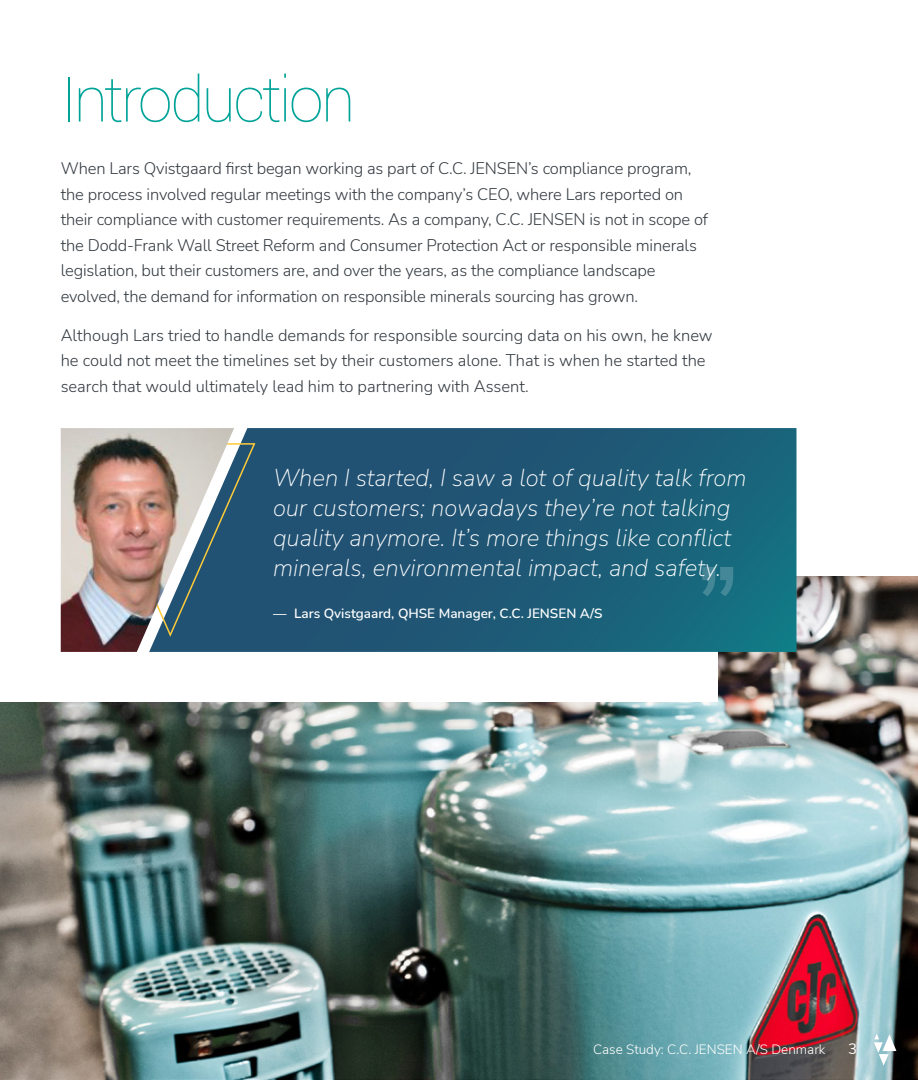
<style>
.page{position:relative;width:918px;height:1080px;background:#fff}
.page>*{position:absolute;margin:0;border:0;box-sizing:border-box;transform-origin:0 0}
.Chapter_Title{font:100 63px "Roboto";letter-spacing:-.045em;color:#00a398}
.Pull_Quote{font:italic 200 24px/30px "Nunito";color:#fff}
.Body{font:300 16.5px/25.5px "Nunito";letter-spacing:-.01em;color:#343a40}
.t1{font:15px "Nunito Sans";color:#fff}
.Name___Job_Title{font:600 13.5px "Nunito";color:#fff}
.t2{font:300 13.5px "Nunito Sans";color:#fff}
</style>
<div class="page">
<img style="left:0;top:576px;width:918px;height:504px">
<div style="left:0;top:324px;width:718px;height:378px;background:#fff"></div>
<svg style="left:234px;top:428px;width:562px;height:224px;background:#1d5b77"></svg>
<div style="left:234px;top:442px;width:22px;height:197px;background:#215273"></div>
<img style="left:61px;top:428px;width:173px;height:224px">
<svg style="left:702px;top:567px;width:31px;height:29px"></svg>
<svg style="left:874px;top:1034px;width:22px;height:32px"></svg>
<p class="Chapter_Title" style="left:61px;top:55px;width:296px">Introduction</p>
<p class="Body" style="left:61px;top:155px;width:649px">When Lars Qvistgaard first began working as part of C.C. JENSEN’s compliance program, the process involved regular meetings with the company’s CEO, where Lars reported on their compliance with customer requirements. As a company, C.C. JENSEN is not in scope of the Dodd-Frank Wall Street Reform and Consumer Protection Act or responsible minerals legislation, but their customers are, and over the years, as the compliance landscape evolved, the demand for information on responsible minerals sourcing has grown.</p>
<p class="Body" style="left:61px;top:321px;width:654px">Although Lars tried to handle demands for responsible sourcing data on his own, he knew he could not meet the timelines set by their customers alone. That is when he started the search that would ultimately lead him to partnering with Assent.</p>
<p class="Pull_Quote" style="left:273px;top:462px;width:475px">When I started, I saw a lot of quality talk from our customers; nowadays they’re not talking quality anymore. It’s more things like conflict minerals, environmental impact, and safety.</p>
<p class="Name___Job_Title" style="left:273px;top:604px;width:331px">— Lars Qvistgaard, QHSE Manager, C.C. JENSEN A/S</p>
<p class="t2" style="left:593px;top:1040px;width:234px">Case Study: C.C. JENSEN A/S Denmark</p>
<p class="t1" style="left:848px;top:1038px;width:10px">3</p>
</div>
